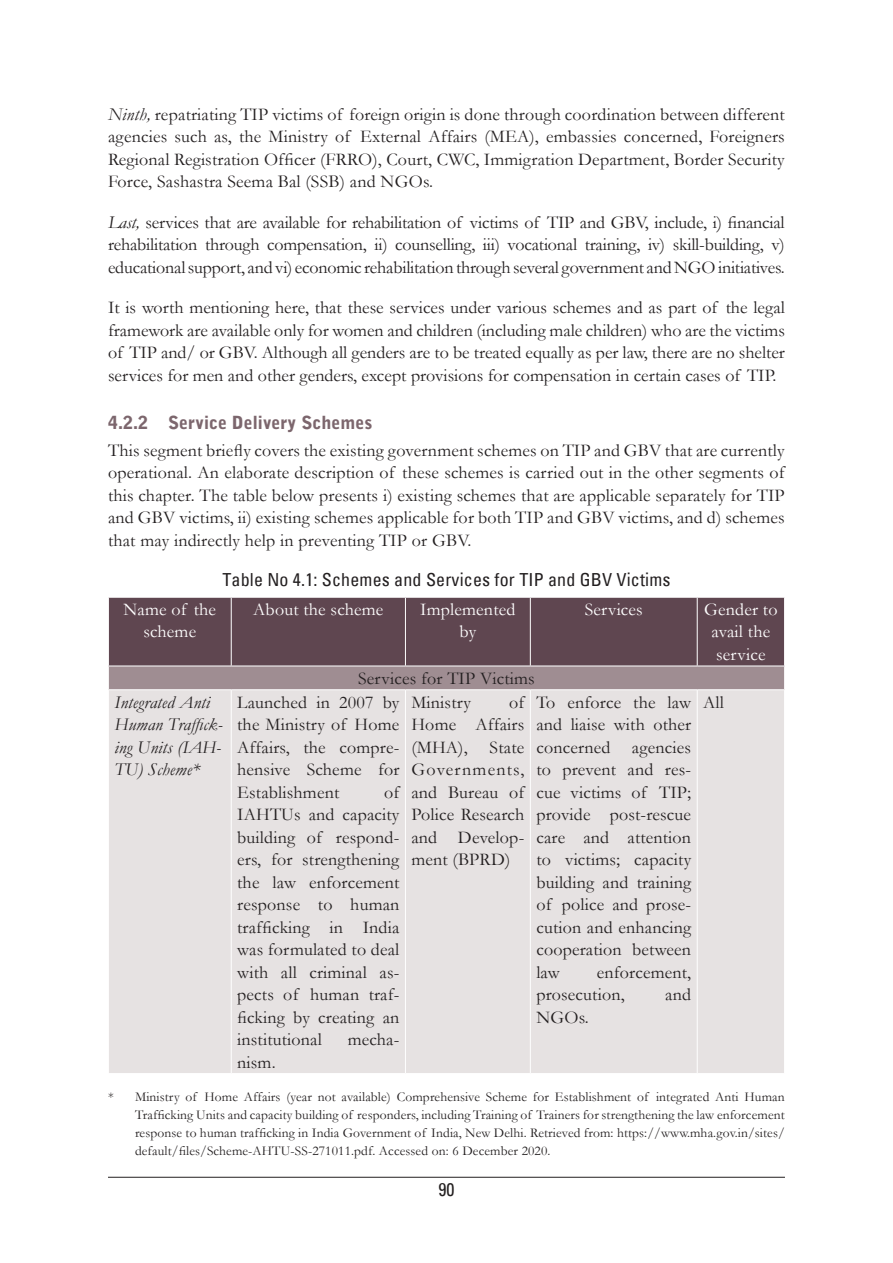
<style>
.page{position:relative;width:893px;height:1263px;background:#fff}
.page>*{position:absolute;margin:0;border:0;box-sizing:border-box;transform-origin:0 0}
.TXT{font:18px/22.5px "Garamond";letter-spacing:.01em;color:#231f20;text-align:justify}
.TXT-2{font:18px/22.5px "Garamond";letter-spacing:.01em;color:#fff;text-align:center}
.TXT-3{font:italic 18px/22.5px "Garamond";letter-spacing:.01em;color:#231f20}
.FN{font:condensed 18px "Univers";letter-spacing:.01em;color:#231f20}
.t1{font:900 18px "Bell Gothic Std";color:#7c666d}
.FT{font:13.5px/18px "Garamond";letter-spacing:.01em;color:#231f20;text-align:justify}
.s1{font-style:italic}
</style>
<div class="page">
<hr style="left:108px;top:1177px;width:677px;height:1px;background:#231f20">
<div style="left:109px;top:598px;width:675px;height:68px;background:#5f4650"></div>
<div style="left:108px;top:666px;width:677px;height:24px;background:#9f8d92"></div>
<div style="left:109px;top:690px;width:675px;height:383px;background:#e6e2e2"></div>
<hr style="left:231px;top:598px;width:1px;height:68px;background:#fff">
<hr style="left:405px;top:598px;width:1px;height:68px;background:#fff">
<hr style="left:530px;top:598px;width:1px;height:68px;background:#fff">
<hr style="left:697px;top:598px;width:1px;height:68px;background:#fff">
<hr style="left:108px;top:666px;width:123px;height:1px;background:#fff">
<hr style="left:231px;top:666px;width:174px;height:1px;background:#fff">
<hr style="left:405px;top:666px;width:125px;height:1px;background:#fff">
<hr style="left:530px;top:666px;width:167px;height:1px;background:#fff">
<hr style="left:697px;top:666px;width:88px;height:1px;background:#fff">
<hr style="left:108px;top:689px;width:123px;height:1px;background:#fff">
<hr style="left:231px;top:689px;width:174px;height:1px;background:#fff">
<hr style="left:231px;top:690px;width:1px;height:383px;background:#fff">
<hr style="left:405px;top:689px;width:125px;height:1px;background:#fff">
<hr style="left:405px;top:690px;width:1px;height:383px;background:#fff">
<hr style="left:530px;top:689px;width:167px;height:1px;background:#fff">
<hr style="left:530px;top:690px;width:1px;height:383px;background:#fff">
<hr style="left:697px;top:689px;width:88px;height:1px;background:#fff">
<hr style="left:697px;top:690px;width:1px;height:383px;background:#fff">
<svg style="left:108px;top:666px;width:1px;height:23px"></svg>
<svg style="left:784px;top:666px;width:1px;height:23px"></svg>
<p class="TXT" style="left:108px;top:102px;width:678px"><span class="s1">Ninth,</span> repatriating TIP victims of foreign origin is done through coordination between different agencies such as, the Ministry of External Affairs (MEA), embassies concerned, Foreigners Regional Registration Officer (FRRO), Court, CWC, Immigration Department, Border Security Force, Sashastra Seema Bal (SSB) and NGOs.</p>
<p class="TXT" style="left:108px;top:210px;width:678px"><span class="s1">Last,</span> services that are available for rehabilitation of victims of TIP and GBV, include, i) financial rehabilitation through compensation, ii) counselling, iii) vocational training, iv) skill-building, v) educational support, and vi) economic rehabilitation through several government and NGO initiatives.</p>
<p class="TXT" style="left:108px;top:296px;width:678px">It is worth mentioning here, that these services under various schemes and as part of the legal framework are available only for women and children (including male children) who are the victims of TIP and/ or GBV. Although all genders are to be treated equally as per law, there are no shelter services for men and other genders, except provisions for compensation in certain cases of TIP.</p>
<h2 class="t1" style="left:108px;top:412px;width:266px">4.2.2 Service Delivery Schemes</h2>
<p class="TXT" style="left:108px;top:438px;width:678px">This segment briefly covers the existing government schemes on TIP and GBV that are currently operational. An elaborate description of these schemes is carried out in the other segments of this chapter. The table below presents i) existing schemes that are applicable separately for TIP and GBV victims, ii) existing schemes applicable for both TIP and GBV victims, and d) schemes that may indirectly help in preventing TIP or GBV.</p>
<p class="FN" style="left:222px;top:568px;width:450px">Table No 4.1: Schemes and Services for TIP and GBV Victims</p>
<p class="TXT-2" style="left:123px;top:598px;width:94px">Name of the scheme</p>
<p class="TXT-2" style="left:253px;top:598px;width:132px">About the scheme</p>
<p class="TXT-2" style="left:420px;top:598px;width:97px">Implemented by</p>
<p class="TXT-2" style="left:585px;top:598px;width:60px">Services</p>
<p class="TXT-2" style="left:704px;top:598px;width:75px">Gender to avail the service</p>
<p class="TXT" style="left:358px;top:666px;width:178px">Services for TIP Victims</p>
<p class="TXT-3" style="left:114px;top:690px;width:110px">Integrated Anti<br>Human Traffick&shy;ing Units (IAH-<br>TU) Scheme*</p>
<p class="TXT" style="left:237px;top:690px;width:164px">Launched in 2007 by the Ministry of Home Affairs, the compre&shy;hensive Scheme for Establishment</p>
<p class="TXT" style="left:703px;top:690px;width:22px">All</p>
<p class="TXT" style="left:411px;top:690px;width:114px;text-indent:98px">of Home Affairs (MHA), State Governments, and Bureau of Police Research and Develop&shy;ment (BPRD)</p>
<p class="TXT" style="left:536px;top:690px;width:156px">To enforce the law and liaise with other concerned agencies to prevent and res&shy;cue victims of TIP; provide post-rescue care and attention to victims; capacity building and training of police and prose&shy;cution and enhancing cooperation between law</p>
<p class="TXT" style="left:411px;top:690px;width:61px">Ministry</p>
<p class="TXT" style="left:237px;top:780px;width:164px;text-indent:147px">of IAHTUs and capacity building of respond&shy;ers, for strengthening the law enforcement response to human trafficking in India was formulated to deal with all criminal as&shy;pects of human traf&shy;ficking by creating an institutional</p>
<p class="TXT" style="left:536px;top:960px;width:156px;text-indent:60px">enforcement, prosecution,</p>
<p class="TXT" style="left:665px;top:983px;width:27px">and</p>
<p class="TXT" style="left:536px;top:1005px;width:54px">NGOs.</p>
<p class="TXT" style="left:348px;top:1028px;width:53px">mecha-</p>
<p class="TXT" style="left:237px;top:1050px;width:40px">nism.</p>
<p class="FT" style="left:135px;top:1087px;width:651px;text-indent:-27px">* Ministry of Home Affairs (year not available) Comprehensive Scheme for Establishment of integrated Anti Human Trafficking Units and capacity building of responders, including Training of Trainers for strengthening the law enforcement response to human trafficking in India Government of India, New Delhi. Retrieved from: https://www.mha.gov.in/sites/ default/files/Scheme-AHTU-SS-271011.pdf. Accessed on: 6 December 2020.</p>
<p class="FN" style="left:438px;top:1177px;width:18px">90</p>
</div>
